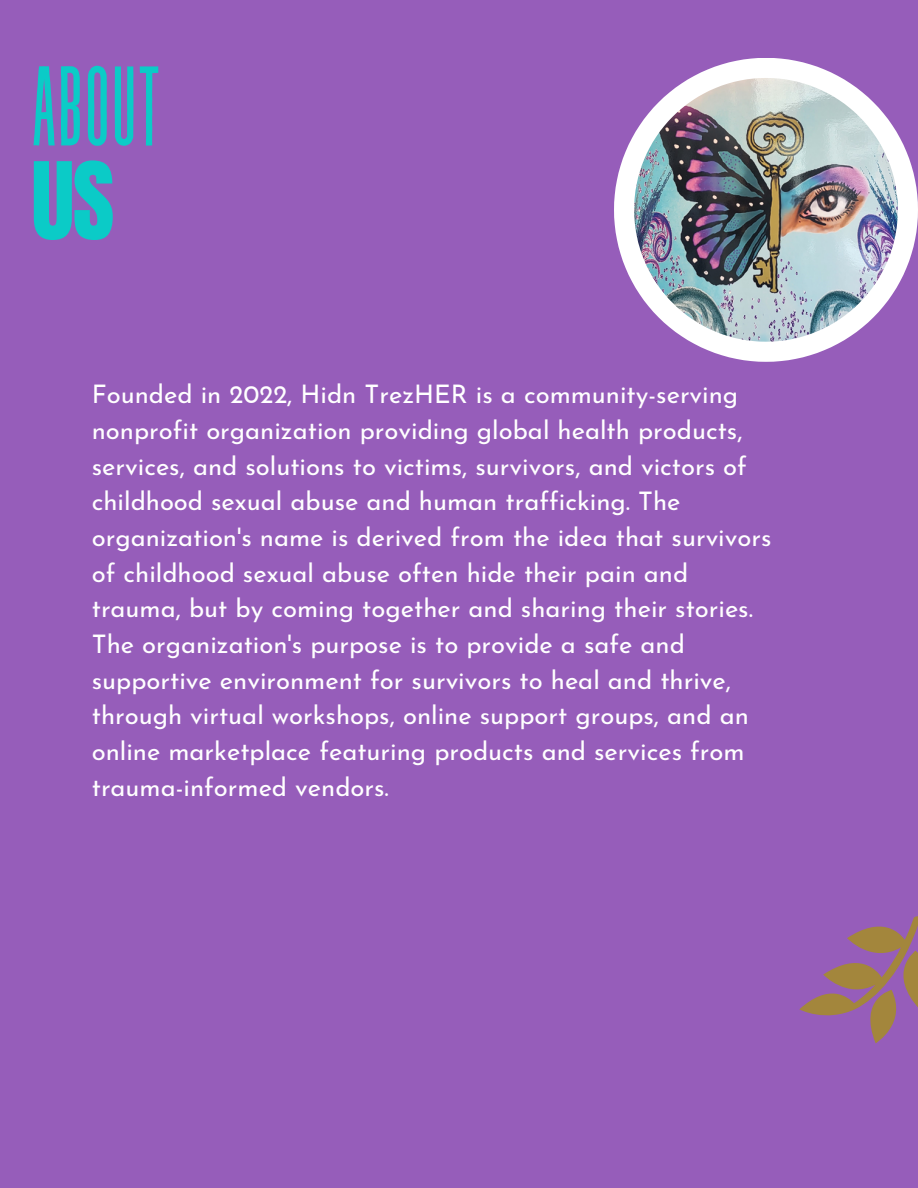
<style>
.page{position:relative;width:918px;height:1188px;background:#965dba}
.page>*{position:absolute;margin:0;border:0;box-sizing:border-box;transform-origin:0 0}
.t1{font:112.95px "Revive 80 Tall";color:#0bcbc7}
.t2{font:90.9px "Anton";color:#0bcbc7}
.t3{font:25.65px/35.7px "Josefin Sans";color:#fff}
</style>
<div class="page">
<svg style="left:799px;top:916px;width:119px;height:127px"></svg>
<svg style="left:614px;top:58px;width:304px;height:304px"></svg>
<img style="left:634px;top:78px;width:264px;height:264px">
<p class="t1" style="left:31px;top:48px;width:131px">About</p>
<p class="t2" style="left:31px;top:136px;width:85px">US</p>
<h1 class="t3" style="left:92px;top:379px;width:681px">Founded in 2022, Hidn TrezHER is a community-serving nonprofit organization providing global health products, services, and solutions to victims, survivors, and victors of childhood sexual abuse and human trafficking. The organization's name is derived from the idea that survivors of childhood sexual abuse often hide their pain and trauma, but by coming together and sharing their stories.<br>The organization's purpose is to provide a safe and supportive environment for survivors to heal and thrive, through virtual workshops, online support groups, and an online marketplace featuring products and services from trauma-informed vendors.</h1>
</div>
